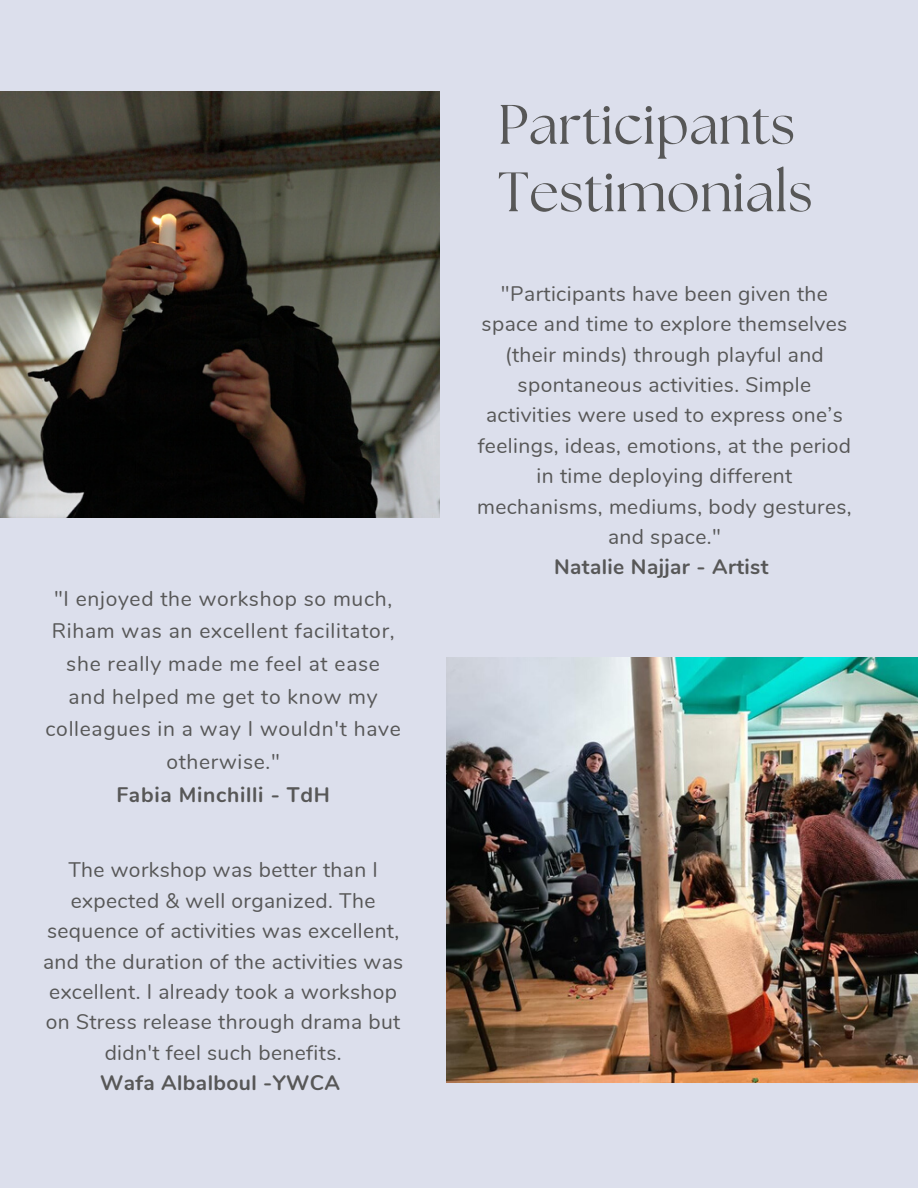
<style>
.page{position:relative;width:918px;height:1188px;background:#dcdfec}
.page>*{position:absolute;margin:0;border:0;box-sizing:border-box;transform-origin:0 0}
.t1{font:55.35px/67.5px "The Seasons";letter-spacing:.005em;color:#575757}
.t2{font:21px/30.3px "Nunito";letter-spacing:.02em;color:#575757;text-align:center}
.t3{font:700 21px "Nunito";letter-spacing:.02em;color:#575757}
</style>
<div class="page">
<img style="left:0;top:92px;width:440px;height:425px">
<img style="left:446px;top:657px;width:472px;height:425px">
<p class="t2" style="left:46px;top:583px;width:357px;line-height:32.7px">"I enjoyed the workshop so much,<br>Riham was an excellent facilitator, she really made me feel at ease and helped me get to know my colleagues in a way I wouldn't have otherwise."</p>
<p class="t3" style="left:116px;top:780px;width:215px">Fabia Minchilli - TdH</p>
<p class="t2" style="left:43px;top:855px;width:362px">The workshop was better than I expected &amp; well organized. The sequence of activities was excellent, and the duration of the activities was excellent. I already took a workshop on Stress release through drama but didn't feel such benefits.</p>
<p class="t3" style="left:100px;top:1069px;width:242px">Wafa Albalboul -YWCA</p>
<h1 class="t1" style="left:498px;top:94px;width:316px">Participants<br>Testimonials</h1>
<p class="t2" style="left:477px;top:279px;width:376px">"Participants have been given the space and time to explore themselves (their minds) through playful and spontaneous activities. Simple activities were used to express one’s feelings, ideas, emotions, at the period in time deploying different mechanisms, mediums, body gestures, and space."</p>
<p class="t3" style="left:554px;top:553px;width:216px">Natalie Najjar - Artist</p>
</div>
